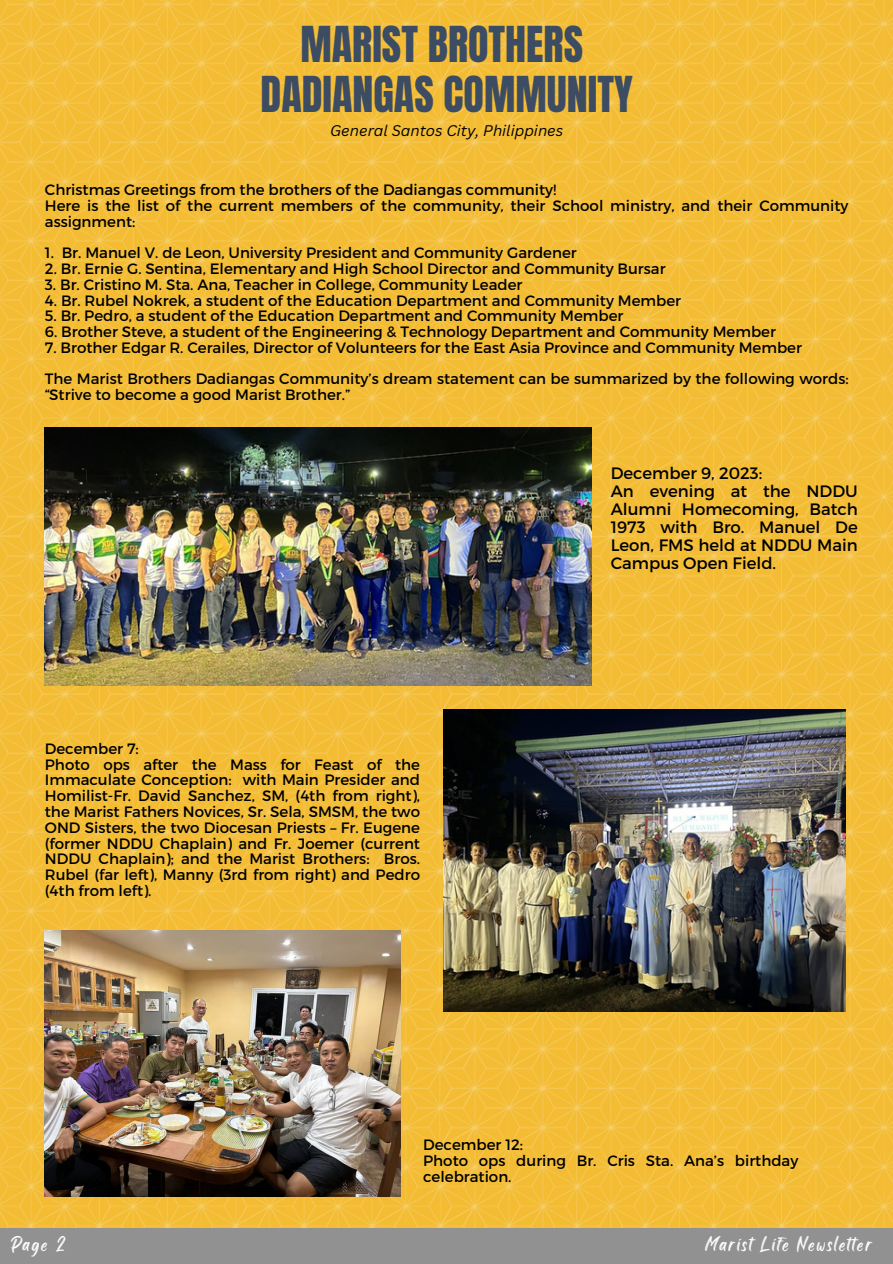
<style>
.page{position:relative;width:893px;height:1264px;background:#fff}
.page>*{position:absolute;margin:0;border:0;box-sizing:border-box;transform-origin:0 0}
.t1{font:42.15px "Anton";color:#3c4c63}
.t2{font:18.75px "Black Bones";letter-spacing:.1em;color:#fff}
.t3{font:16.5px/18px "Montserrat";color:#000;text-align:justify}
.t4{font:15px/15.8px "Montserrat";color:#000}
.t5{font:italic 15px "Canva Sans";color:#000}
</style>
<div class="page">
<img style="left:0;top:0;width:892px;height:1228px">
<div style="left:0;top:1228px;width:892px;height:35px;background:#929191"></div>
<img style="left:45px;top:428px;width:547px;height:257px">
<img style="left:443px;top:709px;width:402px;height:302px">
<img style="left:45px;top:930px;width:355px;height:266px">
<p class="t1" style="left:300px;top:14px;width:284px">MARIST BROTHERS</p>
<p class="t1" style="left:260px;top:64px;width:374px">DADIANGAS COMMUNITY</p>
<p class="t5" style="left:330px;top:120px;width:235px">General Santos City, Philippines</p>
<p class="t4" style="left:45px;top:181px;width:513px">Christmas Greetings from the brothers of the Dadiangas community!</p>
<p class="t4" style="left:45px;top:197px;width:805px">Here is the list of the current members of the community, their School ministry, and their Community assignment:</p>
<p class="t4" style="left:45px;top:244px;width:533px">1. Br. Manuel V. de Leon, University President and Community Gardener</p>
<p class="t4" style="left:45px;top:260px;width:622px">2. Br. Ernie G. Sentina, Elementary and High School Director and Community Bursar</p>
<p class="t4" style="left:45px;top:276px;width:479px">3. Br. Cristino M. Sta. Ana, Teacher in College, Community Leader</p>
<p class="t4" style="left:45px;top:292px;width:637px">4. Br. Rubel Nokrek, a student of the Education Department and Community Member</p>
<p class="t4" style="left:45px;top:307px;width:580px">5. Br. Pedro, a student of the Education Department and Community Member</p>
<p class="t4" style="left:45px;top:323px;width:732px">6. Brother Steve, a student of the Engineering &amp; Technology Department and Community Member</p>
<p class="t4" style="left:45px;top:339px;width:758px">7. Brother Edgar R. Cerailes, Director of Volunteers for the East Asia Province and Community Member</p>
<p class="t4" style="left:45px;top:370px;width:805px">The Marist Brothers Dadiangas Community’s dream statement can be summarized by the following words: “Strive to become a good Marist Brother.”</p>
<p class="t4" style="left:45px;top:740px;width:95px">December 7:</p>
<p class="t4" style="left:45px;top:755px;width:376px;text-align:justify">Photo ops after the Mass for Feast of the Immaculate Conception: with Main Presider and Homilist-Fr. David Sanchez, SM, (4th from right), the Marist Fathers Novices, Sr. Sela, SMSM, the two OND Sisters, the two Diocesan Priests – Fr. Eugene (former NDDU Chaplain) and Fr. Joemer (current NDDU Chaplain); and the Marist Brothers: Bros.<br>Rubel (far left), Manny (3rd from right) and Pedro (4th from left).</p>
<p class="t3" style="left:610px;top:463px;width:153px">December 9, 2023:</p>
<p class="t3" style="left:610px;top:481px;width:248px">An evening at the NDDU Alumni Homecoming, Batch 1973 with Bro. Manuel De Leon, FMS held at NDDU Main Campus Open Field.</p>
<p class="t4" style="left:423px;top:1136px;width:101px">December 12:</p>
<p class="t4" style="left:423px;top:1151px;width:376px">Photo ops during Br. Cris Sta. Ana’s birthday celebration.</p>
<p class="t2" style="left:11px;top:1231px;width:56px">Page 2</p>
<p class="t2" style="left:705px;top:1231px;width:168px">Marist Life Newsletter</p>
</div>
